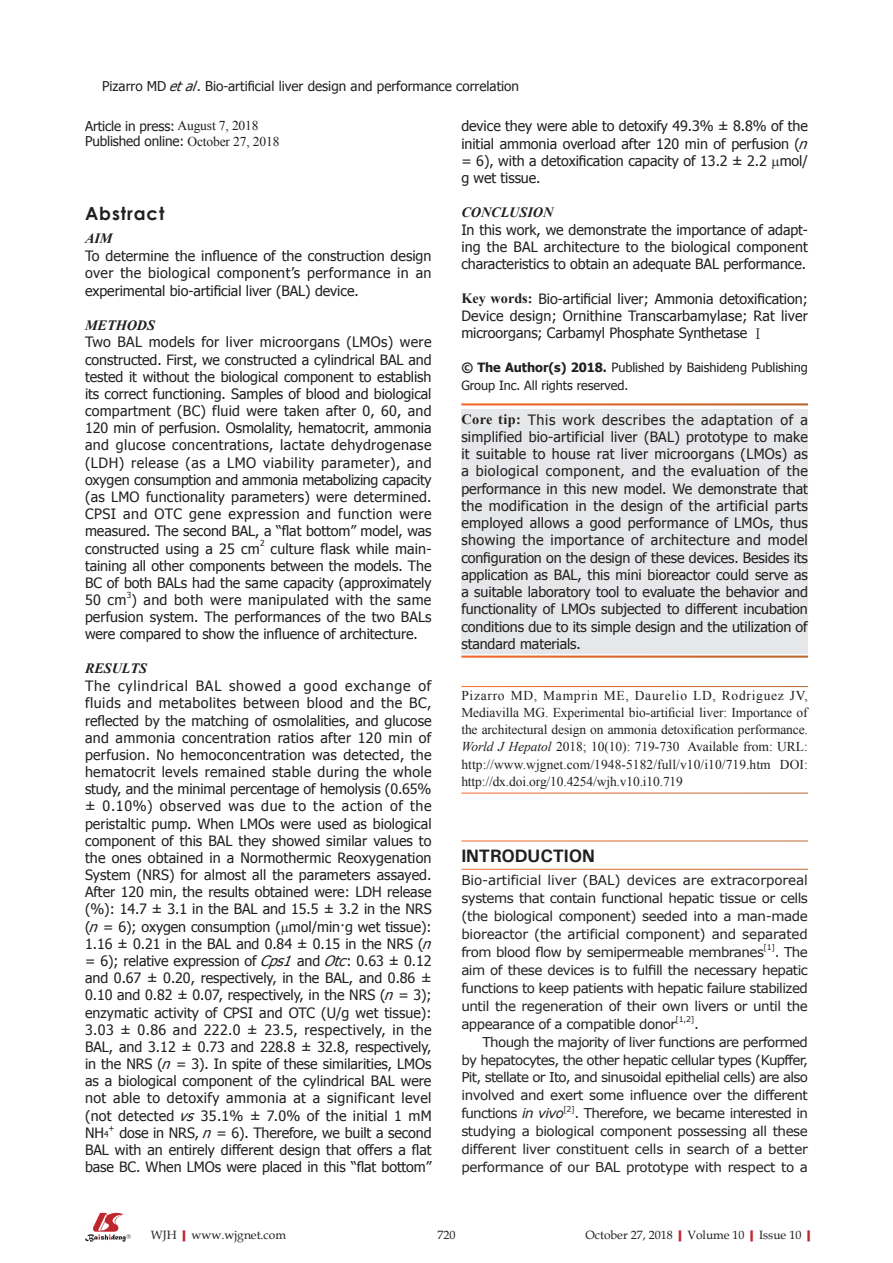
<style>
.page{position:relative;width:893px;height:1263px;background:#fff}
.page>*{position:absolute;margin:0;border:0;box-sizing:border-box;transform-origin:0 0}
.t1{font:700 18px "Univers";letter-spacing:-.01em;color:#231f20}
.t2{font:700 18px "Century Gothic";letter-spacing:.05em;color:#231f20}
.t3{font:14.25px/17.2px "Tahoma";color:#231f20}
.t4{font:13.5px/18px "Verdana";letter-spacing:-.04em;color:#231f20;text-align:justify}
.t5{font:13.5px/17.4px "Times New Roman";color:#231f20;text-align:justify}
.t6{font:13.5px/15.8px "Tahoma";color:#231f20}
.t7{font:12.75px/18px "Tahoma";letter-spacing:-.005em;color:#231f20}
.t8{font:12px "Book Antiqua";color:#231f20}
.t9{font:8.25px "Tahoma";color:#231f20}
.t10{font:7.8px "Verdana";color:#231f20}
.s1{font-style:italic}
.s2{font-family:"Times New Roman";font-weight:700;font-style:italic}
.s3{font-family:"Times New Roman";font-weight:700}
.s4{font-family:"Koz Min Pro"}
.s5{font-weight:700}
.s6{font-family:"Times New Roman"}
.s7{font-size:8.25px}
.s8{font-weight:700;color:#c0262d}
</style>
<div class="page">
<div style="left:461px;top:409px;width:347px;height:244px;background:#e6e7e9"></div>
<svg style="left:85px;top:1213px;width:46px;height:29px"></svg>
<p class="t6" style="left:102px;top:77px;width:419px">Pizarro MD <span class="s1">etal</span>. Bio-artificial liver design and performance correlation</p>
<p class="t3" style="left:461px;top:117px;width:353px">device they were able to detoxify 49.3% ± 8.8% of the initial ammonia overload after 120 min of perfusion (<span class="s1">n </span>= 6), with a detoxification capacity of 13.2 ± 2.2 mol/ g wet tissue.</p>
<p class="t3" style="left:461px;top:203px;width:348px"><span class="s2">CONCLUSION<br></span>In this work, we demonstrate the importance of adapt&shy;ing the BAL architecture to the biological component characteristics to obtain an adequate BAL performance.</p>
<p class="t3" style="left:461px;top:289px;width:348px;text-align:justify"><span class="s3">Key words:</span> Bio-artificial liver; Ammonia detoxification; Device design; Ornithine Transcarbamylase; Rat liver microorgans; Carbamyl Phosphate Synthetase <span class="s4">Ⅰ</span></p>
<p class="t7" style="left:461px;top:357px;width:348px"><span class="s5">© The Author(s) 2018.</span> Published by Baishideng Publishing<br>Group Inc. All rights reserved.</p>
<p class="t3" style="left:461px;top:410px;width:348px;text-align:justify"><span class="s3">Core tip:</span> This work describes the adaptation of a simplified bio-artificial liver (BAL) prototype to make it suitable to house rat liver microorgans (LMOs) as a biological component, and the evaluation of the performance in this new model. We demonstrate that the modification in the design of the artificial parts employed allows a good performance of LMOs, thus showing the importance of architecture and model configuration on the design of these devices. Besides its application as BAL, this mini bioreactor could serve as a suitable laboratory tool to evaluate the behavior and functionality of LMOs subjected to different incubation conditions due to its simple design and the utilization of standard materials.</p>
<p class="t6" style="left:85px;top:117px;width:196px">Article in press: <span class="s6">August 7, 2018<br></span>Published online: <span class="s6">October 27, 2018</span></p>
<p class="t2" style="left:85px;top:200px;width:81px">Abstract</p>
<p class="t3" style="left:85px;top:229px;width:348px"><span class="s2">AIM<br></span>To determine the influence of the construction design over the biological component’s performance in an experimental bio-artificial liver (BAL) device.</p>
<p class="t3" style="left:85px;top:315px;width:348px"><span class="s2">METHODS<br></span>Two BAL models for liver microorgans (LMOs) were constructed. First, we constructed a cylindrical BAL and tested it without the biological component to establish its correct functioning. Samples of blood and biological compartment (BC) fluid were taken after 0, 60, and 120 min of perfusion. Osmolality, hematocrit, ammonia and glucose concentrations, lactate dehydrogenase (LDH) release (as a LMO viability parameter), and oxygen consumption and ammonia metabolizing capacity (as LMO functionality parameters) were determined.<br>CPSI and OTC gene expression and function were measured. The second BAL, a “flat bottom” model, was constructed using a 25 cm</p>
<p class="t9" style="left:260px;top:538px;width:6px">2</p>
<p class="t3" style="left:85px;top:539px;width:348px;text-align:justify;text-indent:186px">culture flask while main&shy;taining all other components between the models. The BC of both BALs had the same capacity (approximately 50 cm ) and both were manipulated with the same</p>
<p class="t9" style="left:127px;top:589px;width:6px">3</p>
<p class="t3" style="left:85px;top:608px;width:348px">perfusion system. The performances of the two BALs were compared to show the influence of architecture.</p>
<p class="t3" style="left:85px;top:659px;width:353px"><span class="s2">RESULTS<br></span>The cylindrical BAL showed a good exchange of fluids and metabolites between blood and the BC, reflected by the matching of osmolalities, and glucose and ammonia concentration ratios after 120 min of perfusion. No hemoconcentration was detected, the hematocrit levels remained stable during the whole study, and the minimal percentage of hemolysis (0.65% ± 0.10%) observed was due to the action of the peristaltic pump. When LMOs were used as biological component of this BAL they showed similar values to the ones obtained in a Normothermic Reoxygenation System (NRS) for almost all the parameters assayed.<br>After 120 min, the results obtained were: LDH release (%): 14.7 ± 3.1 in the BAL and 15.5 ± 3.2 in the NRS (<span class="s1">n</span> = 6); oxygen consumption ( mol/min·g wet tissue):<br>1.16 ± 0.21 in the BAL and 0.84 ± 0.15 in the NRS (<span class="s1">n </span>= 6); relative expression of <span class="s1">Cps1</span> and <span class="s1">Otc</span>: 0.63 ± 0.12 and 0.67 ± 0.20, respectively, in the BAL, and 0.86 ± 0.10 and 0.82 ± 0.07, respectively, in the NRS (<span class="s1">n</span> = 3); enzymatic activity of CPSI and OTC (U/g wet tissue):<br>3.03 ± 0.86 and 222.0 ± 23.5, respectively, in the BAL, and 3.12 ± 0.73 and 228.8 ± 32.8, respectively, in the NRS (<span class="s1">n</span> = 3). In spite of these similarities, LMOs as a biological component of the cylindrical BAL were not able to detoxify ammonia at a significant level (not detected <span class="s1">vs</span> 35.1% ± 7.0% of the initial 1 mM NH<span class="s7">4</span></p>
<p class="t5" style="left:461px;top:686px;width:348px">Pizarro MD, Mamprin ME, Daurelio LD, Rodriguez JV, Mediavilla MG. Experimental bio-artificial liver: Importance of the architectural design on ammonia detoxification performance.<br><span class="s1">World J Hepatol</span> 2018; 10(10): 719-730 Available from: URL: http://www.wjgnet.com/1948-5182/full/v10/i10/719.htm DOI: http://dx.doi.org/10.4254/wjh.v10.i10.719</p>
<p class="t1" style="left:461px;top:844px;width:135px">INTRODUCTION</p>
<p class="t4" style="left:461px;top:871px;width:348px">Bio-artificial liver (BAL) devices are extracorporeal systems that contain functional hepatic tissue or cells (the biological component) seeded into a man-made bioreactor (the artificial component) and separated from blood flow by semipermeable membranes</p>
<p class="t10" style="left:763px;top:942px;width:13px">[1]</p>
<p class="t4" style="left:461px;top:942px;width:348px;text-indent:313px">. The aim of these devices is to fulfill the necessary hepatic functions to keep patients with hepatic failure stabilized until the regeneration of their own livers or until the appearance of a compatible donor</p>
<p class="t10" style="left:676px;top:1014px;width:20px">[1,2]</p>
<p class="t4" style="left:694px;top:1014px;width:6px">.</p>
<p class="t4" style="left:483px;top:1032px;width:327px">Though the majority of liver functions are performed</p>
<p class="t4" style="left:461px;top:1050px;width:348px">by hepatocytes, the other hepatic cellular types (Kupffer,</p>
<p class="t4" style="left:461px;top:1068px;width:348px">Pit, stellate or Ito, and sinusoidal epithelial cells) are also</p>
<p class="t4" style="left:461px;top:1086px;width:348px">involved and exert some influence over the different</p>
<p class="t4" style="left:461px;top:1104px;width:104px">functions <span class="s1">in vivo</span></p>
<p class="t10" style="left:563px;top:1104px;width:13px">[2]</p>
<p class="t4" style="left:461px;top:1104px;width:348px;text-indent:113px">. Therefore, we became interested in studying a biological component possessing all these different liver constituent cells in search of a better performance of our BAL prototype with respect to a</p>
<p class="t9" style="left:109px;top:1122px;width:8px">+</p>
<p class="t3" style="left:85px;top:1123px;width:348px;text-align:justify;text-indent:34px">dose in NRS, <span class="s1">n</span> = 6). Therefore, we built a second BAL with an entirely different design that offers a flat base BC. When LMOs were placed in this “flat bottom”</p>
<p class="t8" style="left:151px;top:1226px;width:137px">WJH<span class="s8">|</span>www.wjgnet.com</p>
<p class="t8" style="left:437px;top:1226px;width:19px">720</p>
<p class="t8" style="left:585px;top:1226px;width:232px">October 27, 2018<span class="s8">|</span>Volume 10<span class="s8">|</span>Issue 10<span class="s8">|</span></p>
</div>
